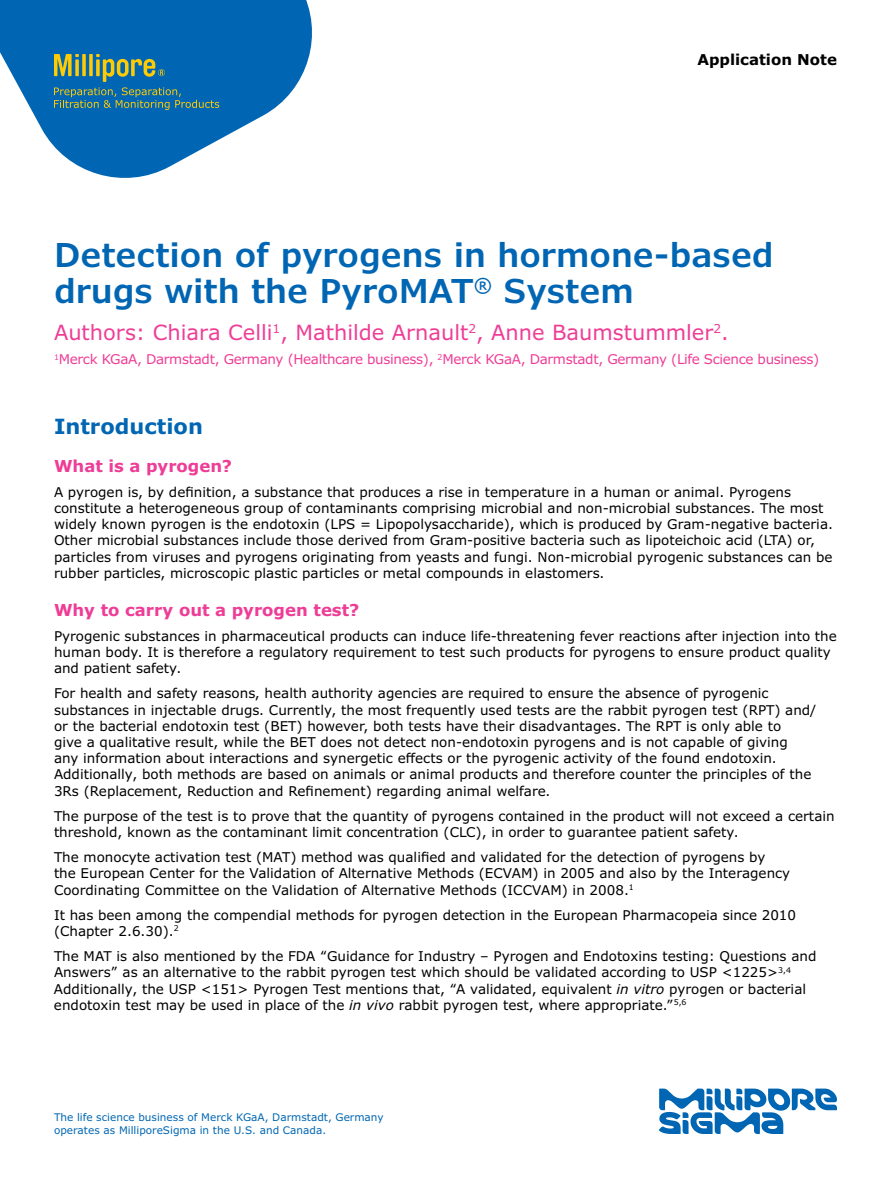
<style>
.page{position:relative;width:891px;height:1188px;background:#fff}
.page>*{position:absolute;margin:0;border:0;box-sizing:border-box;transform-origin:0 0}
.t1{font:600 33px/36px "Verdana Pro";color:#0066b3}
.t2{font:21px "Verdana Pro";color:#ee3d96}
.t3{font:700 21px "Verdana Pro";color:#0066b3}
.t4{font:700 16.5px "Verdana Pro";color:#ee3d96}
.t5{font:700 15px "Verdana Pro";color:#000}
.t6{font:13.5px/16.2px "Verdana Pro";color:#000}
.t7{font:13.5px "Verdana Pro";letter-spacing:-.025em;color:#ee3d96}
.t8{font:10.5px/12.6px "Verdana Pro";color:#0066b3}
.s1{font-style:italic}
</style>
<div class="page">
<svg style="left:0;top:0;width:312px;height:178px;fill:#0066b3"></svg>
<svg style="left:54px;top:54px;width:165px;height:56px;background:#307991"></svg>
<svg style="left:659px;top:1089px;width:178px;height:45px"></svg>
<p class="t5" style="left:697px;top:50px;width:141px">Application Note</p>
<h1 class="t1" style="left:54px;top:237px;width:721px">Detection of pyrogens in hormone-based drugs with the PyroMAT<sup>®</sup> System</h1>
<h2 class="t2" style="left:54px;top:319px;width:676px">Authors: Chiara Celli<sup>1</sup>, Mathilde Arnault<sup>2</sup>, Anne Baumstummler<sup>2</sup>.</h2>
<p class="t7" style="left:54px;top:351px;width:767px"><sup>1</sup>Merck KGaA, Darmstadt, Germany (Healthcare business), <sup>2</sup>Merck KGaA, Darmstadt, Germany (Life Science business)</p>
<h2 class="t3" style="left:54px;top:413px;width:150px">Introduction</h2>
<p class="t4" style="left:54px;top:455px;width:180px">What is a pyrogen?</p>
<p class="t6" style="left:54px;top:484px;width:781px">A pyrogen is, by definition, a substance that produces a rise in temperature in a human or animal. Pyrogens constitute a heterogeneous group of contaminants comprising microbial and non-microbial substances. The most widely known pyrogen is the endotoxin (LPS = Lipopolysaccharide), which is produced by Gram-negative bacteria.<br>Other microbial substances include those derived from Gram-positive bacteria such as lipoteichoic acid (LTA) or, particles from viruses and pyrogens originating from yeasts and fungi. Non-microbial pyrogenic substances can be rubber particles, microscopic plastic particles or metal compounds in elastomers.</p>
<p class="t4" style="left:54px;top:599px;width:307px">Why to carry out a pyrogen test?</p>
<p class="t6" style="left:54px;top:628px;width:784px">Pyrogenic substances in pharmaceutical products can induce life-threatening fever reactions after injection into the human body. It is therefore a regulatory requirement to test such products for pyrogens to ensure product quality and patient safety.</p>
<p class="t6" style="left:54px;top:686px;width:764px">For health and safety reasons, health authority agencies are required to ensure the absence of pyrogenic substances in injectable drugs. Currently, the most frequently used tests are the rabbit pyrogen test (RPT) and/ or the bacterial endotoxin test (BET) however, both tests have their disadvantages. The RPT is only able to<br>give a qualitative result, while the BET does not detect non-endotoxin pyrogens and is not capable of giving<br>any information about interactions and synergetic effects or the pyrogenic activity of the found endotoxin.<br>Additionally, both methods are based on animals or animal products and therefore counter the principles of the 3Rs (Replacement, Reduction and Refinement) regarding animal welfare.</p>
<p class="t6" style="left:54px;top:808px;width:782px">The purpose of the test is to prove that the quantity of pyrogens contained in the product will not exceed a certain threshold, known as the contaminant limit concentration (CLC), in order to guarantee patient safety.</p>
<p class="t6" style="left:54px;top:849px;width:738px">The monocyte activation test (MAT) method was qualified and validated for the detection of pyrogens by the European Center for the Validation of Alternative Methods (ECVAM) in 2005 and also by the Interagency<br>Coordinating Committee on the Validation of Alternative Methods (ICCVAM) in 2008.<sup>1</sup></p>
<p class="t6" style="left:54px;top:907px;width:744px">It has been among the compendial methods for pyrogen detection in the European Pharmacopeia since 2010 (Chapter 2.6.30).<sup>2</sup></p>
<p class="t6" style="left:54px;top:948px;width:764px">The MAT is also mentioned by the FDA “Guidance for Industry – Pyrogen and Endotoxins testing: Questions and Answers” as an alternative to the rabbit pyrogen test which should be validated according to USP &lt;1225&gt;<sup>3,4<br></sup>Additionally, the USP &lt;151&gt; Pyrogen Test mentions that, “A validated, equivalent <span class="s1">in vitro</span> pyrogen or bacterial endotoxin test may be used in place of the <span class="s1">in vivo</span> rabbit pyrogen test, where appropriate.”<sup>5,6</sup></p>
<p class="t8" style="left:54px;top:1111px;width:331px">The life science business of Merck KGaA, Darmstadt, Germany operates as MilliporeSigma in the U.S. and Canada.</p>
</div>
